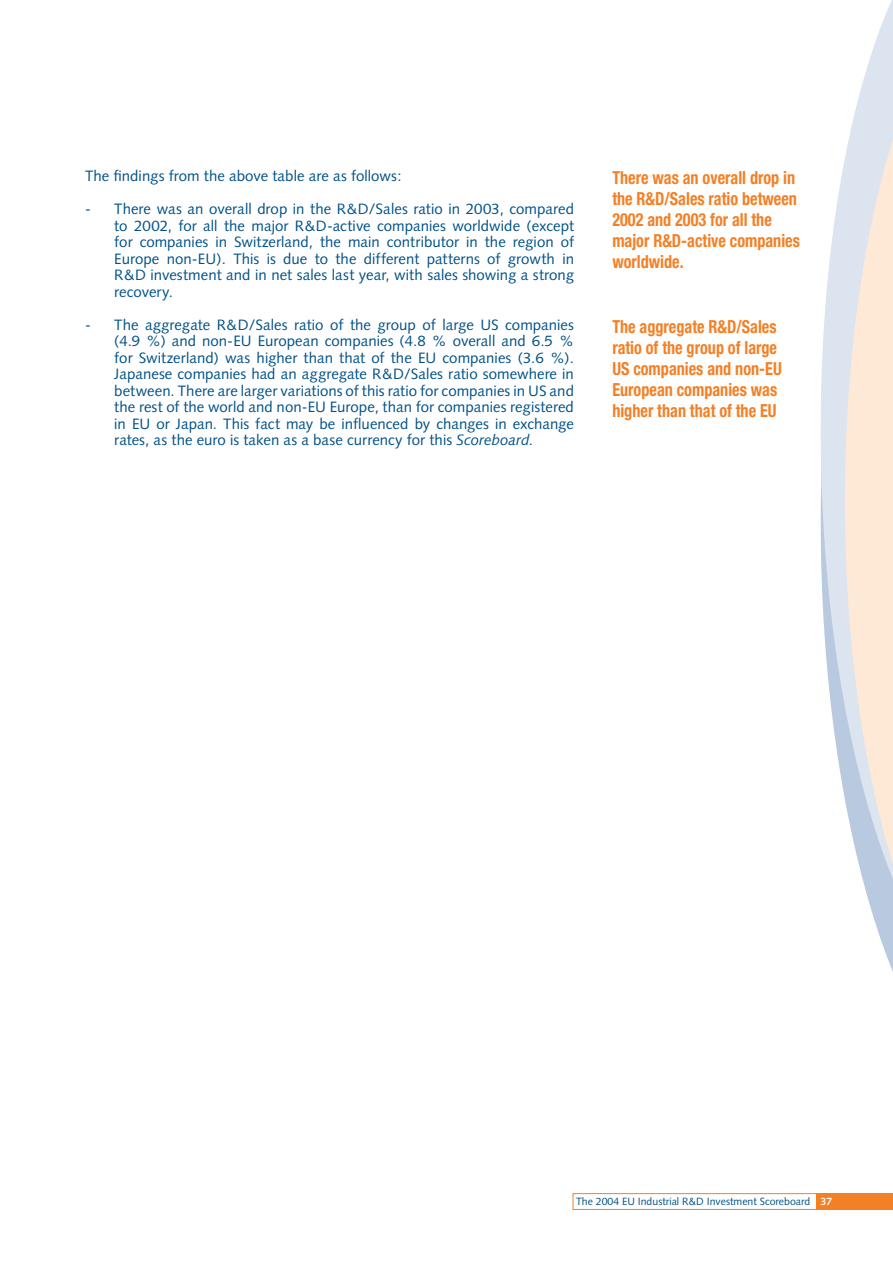
<style>
.page{position:relative;width:893px;height:1263px;background:#fff}
.page>*{position:absolute;margin:0;border:0;box-sizing:border-box;transform-origin:0 0}
.t1{font:700 condensed 18px/21px "Helvetica Neue";color:#f48026;scale:.9 1}
.t2{font:15px/16.5px "Syntax";color:#005187;text-align:justify}
.t3{font:10.5px "Syntax";color:#005187}
.s1{font-style:italic}
.s2{font-weight:700;color:#fff}
</style>
<div class="page">
<svg style="left:820px;top:159px;width:25px;height:640px;fill:#dbe4ef"></svg>
<svg style="left:845px;top:0;width:48px;height:972px;background:#eee7e2"></svg>
<div style="left:816px;top:1193px;width:77px;height:17px;background:#f48026"></div>
<div style="left:573px;top:1193px;width:244px;height:17px;border:1px solid #f48026"></div>
<p class="t2" style="left:85px;top:168px;width:318px">The findings from the above table are as follows:</p>
<p class="t2" style="left:114px;top:201px;width:461px;text-indent:-29px">- There was an overall drop in the R&amp;D/Sales ratio in 2003, compared to 2002, for all the major R&amp;D-active companies worldwide (except for companies in Switzerland, the main contributor in the region of Europe non-EU). This is due to the different patterns of growth in R&amp;D investment and in net sales last year, with sales showing a strong recovery.</p>
<p class="t2" style="left:114px;top:316px;width:461px;text-indent:-29px">- The aggregate R&amp;D/Sales ratio of the group of large US companies (4.9 %) and non-EU European companies (4.8 % overall and 6.5 % for Switzerland) was higher than that of the EU companies (3.6 %).<br>Japanese companies had an aggregate R&amp;D/Sales ratio somewhere in between. There are larger variations of this ratio for companies in US and the rest of the world and non-EU Europe, than for companies registered in EU or Japan. This fact may be influenced by changes in exchange rates, as the euro is taken as a base currency for this <span class="s1">Scoreboard</span>.</p>
<p class="t1" style="left:612px;top:167px;width:210px">There was an overall drop in the R&amp;D/Sales ratio between<br>2002 and 2003 for all the major R&amp;D-active companies worldwide.</p>
<p class="t1" style="left:612px;top:316px;width:190px">The aggregate R&amp;D/Sales ratio of the group of large<br>US companies and non-EU<br>European companies was higher than that of the EU</p>
<p class="t3" style="left:576px;top:1195px;width:258px">The 2004 EU Industrial R&amp;D Investment Scoreboard <span class="s2">37</span></p>
</div>
